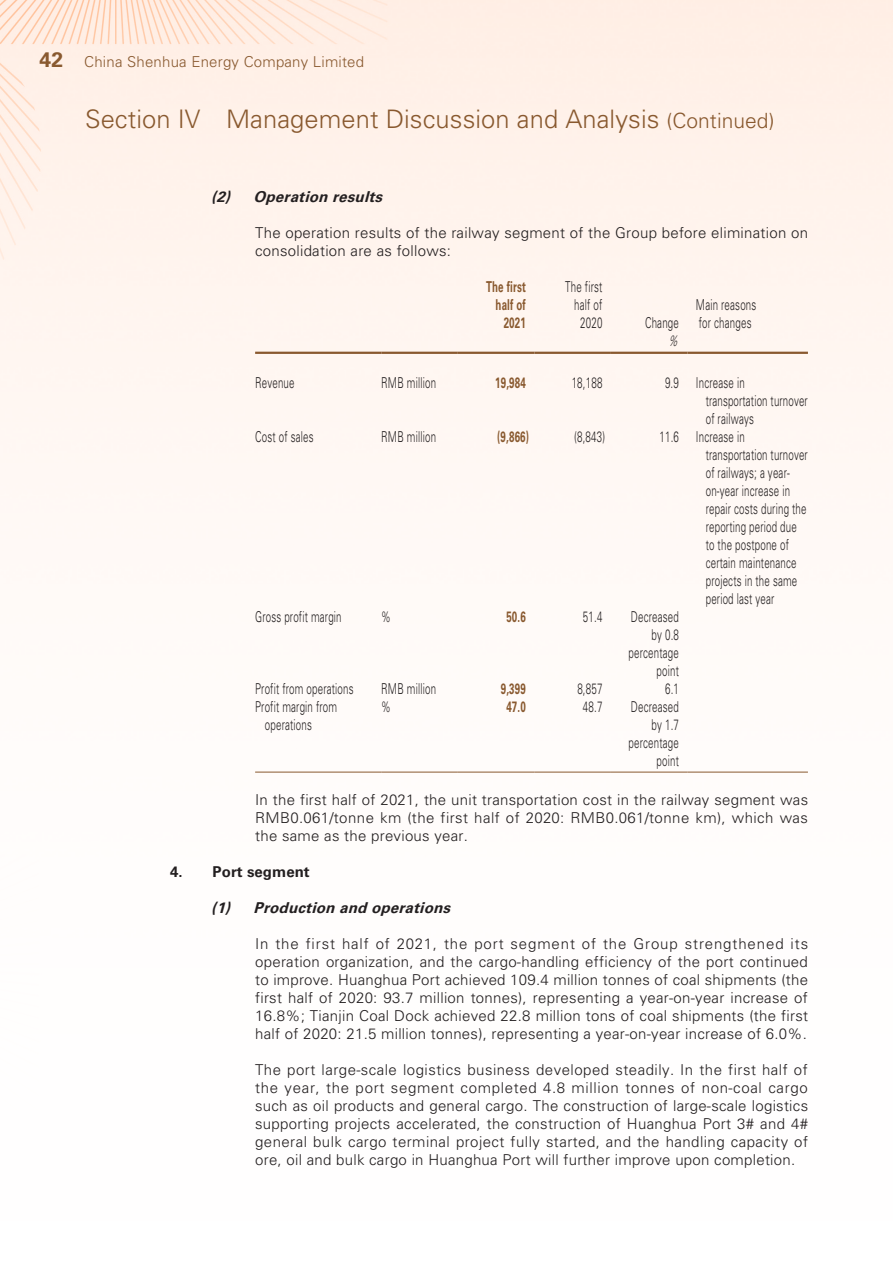
<style>
.page{position:relative;width:893px;height:1263px;background:#fff}
.page>*{position:absolute;margin:0;border:0;box-sizing:border-box;transform-origin:0 0}
.t1{font:300 25.5px "Univers LT Std";letter-spacing:.005em;color:#89592f}
.t2{font:300 15px/18px "Univers LT Std";letter-spacing:.02em;color:#231f20;text-align:justify}
.t3{font:300 15px/18px "Univers LT Std";letter-spacing:.02em;color:#231f20;scale:.65 1}
.t4{font:italic 700 15px "Univers LT Std";color:#231f20}
.t5{font:700 15px/18px "Univers LT Std";letter-spacing:.02em;color:#89592f;text-align:right;scale:.65 1}
.t6{font:300 15px "Univers LT Std";letter-spacing:.015em;color:#89592f}
.t7{font:700 15px "Univers LT Std";letter-spacing:.005em;color:#231f20}
.t8{font:italic 300 15px "Univers LT Std";color:#231f20;scale:.65 1}
.s1{font-weight:700;font-size:21px}
.s2{font-size:21px}
</style>
<div class="page">
<img style="left:0;top:0;width:893px;height:772px">
<hr style="left:255px;top:352px;width:126px;height:2px;background:#89592f">
<hr style="left:381px;top:352px;width:77px;height:2px;background:#89592f">
<hr style="left:458px;top:352px;width:76px;height:2px;background:#89592f">
<hr style="left:534px;top:352px;width:77px;height:2px;background:#89592f">
<hr style="left:611px;top:352px;width:76px;height:2px;background:#89592f">
<hr style="left:687px;top:352px;width:121px;height:2px;background:#89592f">
<hr style="left:255px;top:772px;width:126px;height:1px;background:#89592f">
<hr style="left:381px;top:772px;width:77px;height:1px;background:#89592f">
<hr style="left:458px;top:772px;width:76px;height:1px;background:#89592f">
<hr style="left:534px;top:772px;width:77px;height:1px;background:#89592f">
<hr style="left:611px;top:772px;width:76px;height:1px;background:#89592f">
<hr style="left:687px;top:772px;width:121px;height:1px;background:#89592f">
<p class="t6" style="left:40px;top:53px;width:326px"><span class="s1">42</span> China Shenhua Energy Company Limited</p>
<h1 class="t1" style="left:85px;top:104px;width:691px">Section IV Management Discussion and Analysis <span class="s2">(Continued)</span></h1>
<p class="t4" style="left:211px;top:188px;width:177px">(2) Operation results</p>
<p class="t2" style="left:255px;top:224px;width:554px">The operation results of the railway segment of the Group before elimination on consolidation are as follows:</p>
<p class="t5" style="left:486px;top:278px;width:63px">The first half of<br>2021</p>
<p class="t3" style="left:565px;top:278px;width:59px;text-align:right">The first half of<br>2020</p>
<p class="t3" style="left:696px;top:296px;width:94px">Main reasons for changes</p>
<p class="t3" style="left:645px;top:314px;width:54px">Change</p>
<p class="t8" style="left:668px;top:332px;width:24px">%</p>
<p class="t3" style="left:255px;top:374px;width:62px">Revenue</p>
<p class="t3" style="left:381px;top:374px;width:86px">RMB million</p>
<p class="t5" style="left:495px;top:374px;width:49px">19,984</p>
<p class="t3" style="left:572px;top:374px;width:49px">18,188</p>
<p class="t3" style="left:706px;top:374px;width:159px;text-indent:-41px">9.9 Increase in transportation turnover of railways</p>
<p class="t3" style="left:255px;top:428px;width:91px">Cost of sales</p>
<p class="t3" style="left:381px;top:428px;width:86px">RMB million</p>
<p class="t5" style="left:497px;top:428px;width:51px">(9,866)</p>
<p class="t3" style="left:574px;top:428px;width:49px">(8,843)</p>
<p class="t3" style="left:706px;top:428px;width:159px;text-indent:-46px">11.6 Increase in transportation turnover of railways; a year&shy;on-year increase in repair costs during the reporting period due to the postpone of certain maintenance projects in the same period last year</p>
<p class="t3" style="left:255px;top:608px;width:135px">Gross profit margin</p>
<p class="t3" style="left:381px;top:608px;width:16px">%</p>
<p class="t5" style="left:506px;top:608px;width:31px">50.6</p>
<p class="t3" style="left:583px;top:608px;width:31px">51.4</p>
<p class="t3" style="left:629px;top:608px;width:79px;text-align:right">Decreased by 0.8 percentage point</p>
<p class="t3" style="left:255px;top:680px;width:153px">Profit from operations</p>
<p class="t3" style="left:381px;top:680px;width:86px">RMB million</p>
<p class="t5" style="left:501px;top:680px;width:40px">9,399</p>
<p class="t3" style="left:577px;top:680px;width:40px">8,857</p>
<p class="t3" style="left:665px;top:680px;width:23px">6.1</p>
<p class="t3" style="left:265px;top:698px;width:113px;text-indent:-10px">Profit margin from operations</p>
<p class="t3" style="left:381px;top:698px;width:16px">%</p>
<p class="t5" style="left:506px;top:698px;width:31px">47.0</p>
<p class="t3" style="left:583px;top:698px;width:31px">48.7</p>
<p class="t3" style="left:629px;top:698px;width:79px;text-align:right">Decreased by 1.7 percentage point</p>
<p class="t2" style="left:255px;top:790px;width:555px">In the first half of 2021, the unit transportation cost in the railway segment was RMB0.061/tonne km (the first half of 2020: RMB0.061/tonne km), which was the same as the previous year.</p>
<p class="t7" style="left:170px;top:862px;width:141px">4. Port segment</p>
<p class="t4" style="left:211px;top:898px;width:245px">(1) Production and operations</p>
<p class="t2" style="left:255px;top:934px;width:555px">In the first half of 2021, the port segment of the Group strengthened its operation organization, and the cargo-handling efficiency of the port continued to improve. Huanghua Port achieved 109.4 million tonnes of coal shipments (the first half of 2020: 93.7 million tonnes), representing a year-on-year increase of 16.8%; Tianjin Coal Dock achieved 22.8 million tons of coal shipments (the first half of 2020: 21.5 million tonnes), representing a year-on-year increase of 6.0%.</p>
<p class="t2" style="left:255px;top:1060px;width:555px">The port large-scale logistics business developed steadily. In the first half of the year, the port segment completed 4.8 million tonnes of non-coal cargo such as oil products and general cargo. The construction of large-scale logistics supporting projects accelerated, the construction of Huanghua Port 3# and 4# general bulk cargo terminal project fully started, and the handling capacity of ore, oil and bulk cargo in Huanghua Port will further improve upon completion.</p>
</div>
